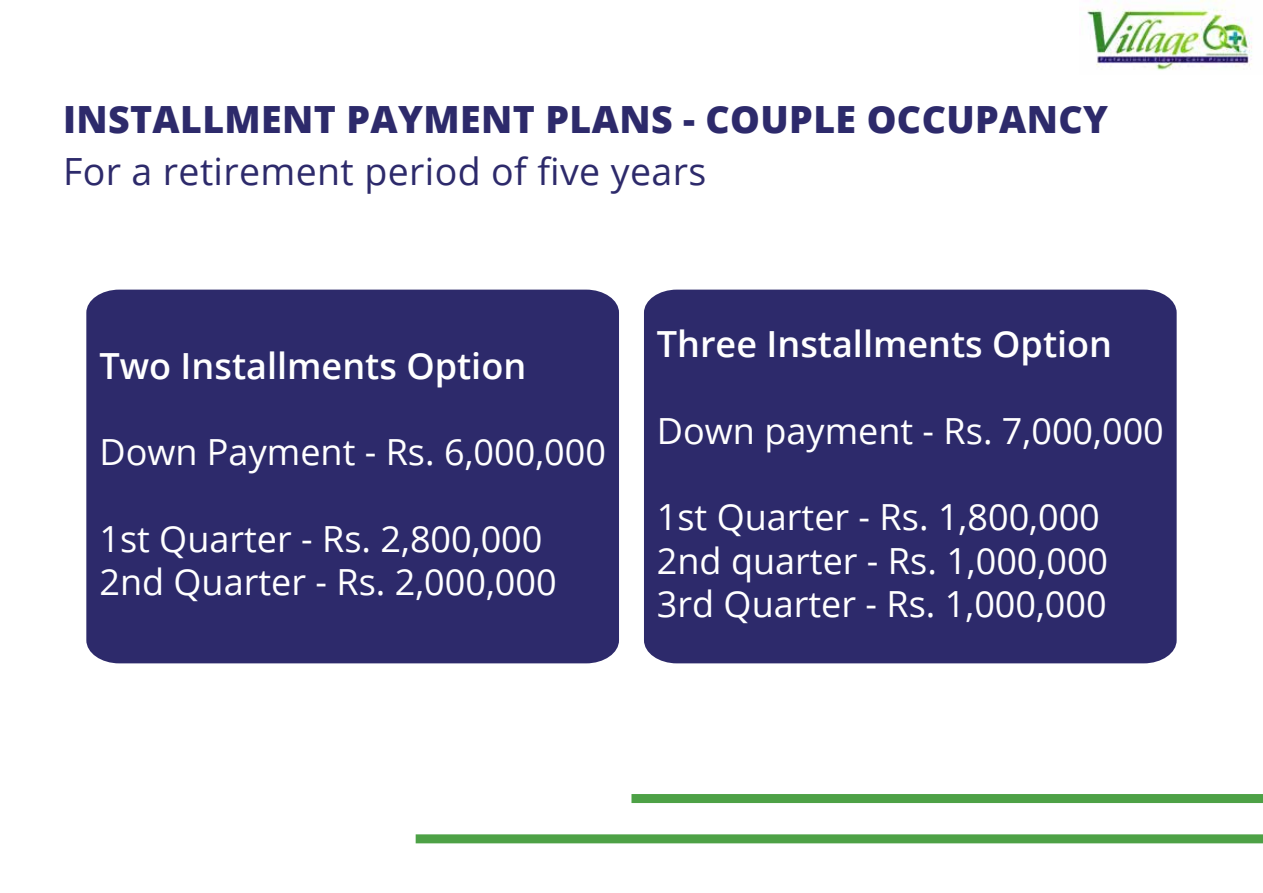
<style>
.page{position:relative;width:1263px;height:893px;background:#fff}
.page>*{position:absolute;margin:0;border:0;box-sizing:border-box;transform-origin:0 0}
.t1{font:800 37.5px "Open Sans";letter-spacing:.01em;color:#2d2a6b}
.t2{font:37.5px "Open Sans";letter-spacing:.01em;color:#2d2a6b}
.t3{font:36px/43.2px "Open Sans";color:#fff}
.t4{font:600 36px "Open Sans";color:#fff}
</style>
<div class="page">
<div style="left:644px;top:290px;width:533px;height:373px;background:#2d2a6b"></div>
<div style="left:86px;top:290px;width:533px;height:373px;background:#2d2a6b"></div>
<img style="left:1087px;top:0;width:165px;height:71px">
<div style="left:631px;top:794px;width:632px;height:9px;background:#4da146"></div>
<div style="left:416px;top:834px;width:847px;height:9px;background:#4da146"></div>
<p class="t1" style="left:63px;top:91px;width:1046px">INSTALLMENT PAYMENT PLANS - COUPLE OCCUPANCY</p>
<p class="t2" style="left:63px;top:146px;width:645px">For a retirement period of five years</p>
<p class="t4" style="left:99px;top:341px;width:428px">Two Installments Option</p>
<p class="t3" style="left:99px;top:430px;width:508px">Down Payment - Rs. 6,000,000</p>
<p class="t3" style="left:99px;top:516px;width:459px">1st Quarter - Rs. 2,800,000<br>2nd Quarter - Rs. 2,000,000</p>
<p class="t4" style="left:657px;top:320px;width:457px">Three Installments Option</p>
<p class="t3" style="left:657px;top:408px;width:508px">Down payment - Rs. 7,000,000</p>
<p class="t3" style="left:657px;top:495px;width:453px">1st Quarter - Rs. 1,800,000<br>2nd quarter - Rs. 1,000,000<br>3rd Quarter - Rs. 1,000,000</p>
</div>
